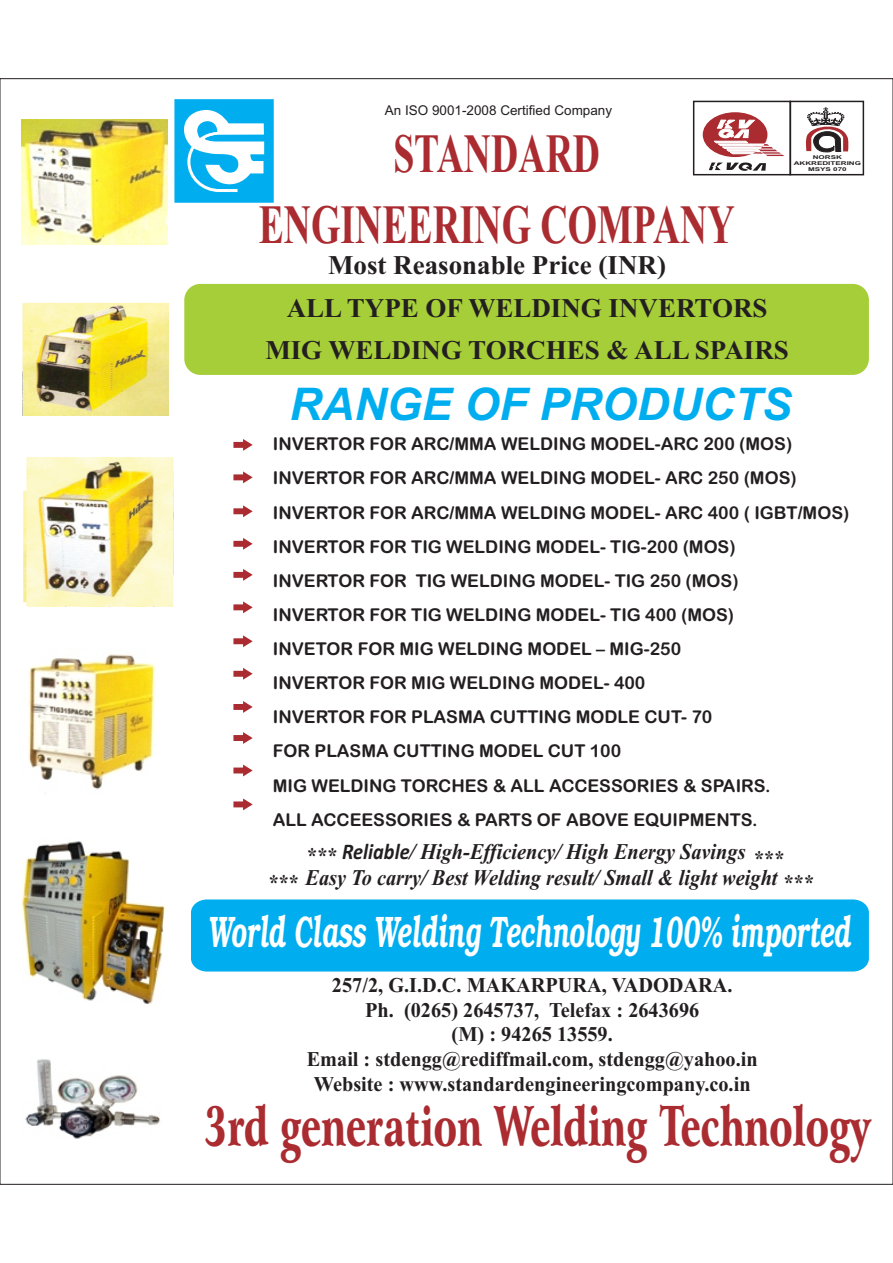
<style>
.page{position:relative;width:893px;height:1263px;background:#fff}
.page>*{position:absolute;margin:0;border:0;box-sizing:border-box;transform-origin:0 0}
.t1{font:55.35px/70.8px "Times New Rom B";color:#aa2c31;text-align:center;scale:.68 1}
.t2{font:900 55.2px "Arrus BT";color:#aa2c31;scale:.63 1}
.t3{font:italic 700 45px "Arial";color:#00aeef}
.t4{font:italic 600 44.1px "Bookman";color:#fff;scale:.57 1}
.t5{font:27px/41.7px "Times New Rom B";color:#231f20;text-align:center}
.t6{font:italic 700 22.5px/18.9px "Times New Roman";color:#231f20;scale:.9 1}
.t7{font:700 22.5px "Times New Roman";color:#231f20;scale:.9 1}
.t8{font:21px/24.6px "Times New Rom B";color:#231f20;text-align:center}
.t9{font:17.7px/34px "Arial Rounded MT Bold";color:#231f20}
.t10{font:13.5px "Arial";color:#231f20}
.t11{font:700 5.25px/5.8px "Arial";color:#231f20;text-align:center;scale:1.54 1}
.s1{font-family:"Calibri"}
.s2{font-style:normal}
</style>
<div class="page">
<div style="left:703px;top:112px;width:64px;height:45px;background:#aa2c31;border-radius:50%"></div>
<svg style="left:805px;top:107px;width:43px;height:45px"></svg>
<div style="left:693px;top:101px;width:98px;height:74px;border:2px solid #231f20"></div>
<div style="left:790px;top:101px;width:74px;height:74px;border:2px solid #231f20"></div>
<svg style="left:709px;top:120px;width:75px;height:53px"></svg>
<svg style="left:174px;top:99px;width:100px;height:104px"></svg>
<div style="left:184px;top:284px;width:685px;height:91px;background:#a6ce39;border-radius:16px"></div>
<img style="left:21px;top:119px;width:146px;height:125px">
<img style="left:22px;top:302px;width:147px;height:113px">
<img style="left:23px;top:458px;width:150px;height:149px">
<img style="left:28px;top:654px;width:128px;height:140px">
<img style="left:21px;top:841px;width:143px;height:163px">
<img style="left:25px;top:1059px;width:136px;height:80px">
<svg style="left:233px;top:439px;width:20px;height:12px"></svg>
<svg style="left:233px;top:569px;width:20px;height:12px"></svg>
<svg style="left:233px;top:732px;width:20px;height:12px"></svg>
<svg style="left:233px;top:505px;width:20px;height:12px"></svg>
<svg style="left:233px;top:635px;width:20px;height:12px"></svg>
<svg style="left:233px;top:798px;width:20px;height:12px"></svg>
<svg style="left:233px;top:471px;width:20px;height:12px"></svg>
<svg style="left:233px;top:601px;width:20px;height:12px"></svg>
<svg style="left:233px;top:764px;width:20px;height:12px"></svg>
<svg style="left:233px;top:538px;width:20px;height:12px"></svg>
<svg style="left:233px;top:701px;width:20px;height:12px"></svg>
<svg style="left:233px;top:668px;width:20px;height:12px"></svg>
<div style="left:191px;top:899px;width:678px;height:72px;background:#00aeef"></div>
<p class="t10" style="left:385px;top:105px;width:229px">An ISO 9001-2008 Certified Company</p>
<h1 class="t1" style="left:259px;top:124px;width:701px">STANDARD<br>ENGINEERING COMPANY</h1>
<h3 class="t5" style="left:328px;top:246px;width:339px">Most Reasonable Price (INR)</h3>
<p class="t11" style="left:794px;top:155px;width:45px">NORSK<br>AKKREDITERING<br>MSYS 070</p>
<h3 class="t5" style="left:265px;top:290px;width:525px">ALL TYPE OF WELDING INVERTORS<br>MIG WELDING TORCHES &amp; ALL SPAIRS</h3>
<h3 class="t3" style="left:289px;top:387px;width:504px">RANGE OF PRODUCTS</h3>
<p class="t9" style="left:273px;top:429px;width:578px">INVERTOR FOR ARC/MMA WELDING MODEL-ARC 200 (MOS)<br>INVERTOR FOR ARC/MMA WELDING MODEL- ARC 250 (MOS)<br>INVERTOR FOR ARC/MMA WELDING MODEL- ARC 400 ( IGBT/MOS)<br>INVERTOR FOR TIG WELDING MODEL- TIG-200 (MOS)<br>INVERTOR FOR TIG WELDING MODEL- TIG 250 (MOS)<br>INVERTOR FOR TIG WELDING MODEL- TIG 400 (MOS)<br>INVETOR FOR MIG WELDING MODEL – MIG-250<br>INVERTOR FOR MIG WELDING MODEL- 400<br>INVERTOR FOR PLASMA CUTTING MODLE CUT- 70<br>FOR PLASMA CUTTING MODEL CUT 100<br>MIG WELDING TORCHES &amp; ALL ACCESSORIES &amp; SPAIRS.<br>ALL ACCEESSORIES &amp; PARTS OF ABOVE EQUIPMENTS.</p>
<p class="t6" style="left:342px;top:844px;width:450px"><span class="s1">Reliable</span>/ High-Efficiency/ High Energy Savings</p>
<p class="t7" style="left:307px;top:848px;width:35px">***</p>
<p class="t6" style="left:269px;top:851px;width:608px;text-indent:485px"><span class="s2">*** ***</span> Easy To carry/ Best Welding result/ Small &amp; light weight <span class="s2">***</span></p>
<h3 class="t4" style="left:208px;top:914px;width:1129px">World Class Welding Technology 100% imported</h3>
<p class="t8" style="left:307px;top:975px;width:452px">257/2, G.I.D.C. MAKARPURA, VADODARA.<br>Ph. (0265) 2645737, Telefax : 2643696<br>(M) : 94265 13559.<br>Email : stdengg@rediffmail.com, stdengg@yahoo.in Website : www.standardengineeringcompany.co.in</p>
<h2 class="t2" style="left:205px;top:1104px;width:1059px">3rd generation Welding Technology</h2>
</div>
